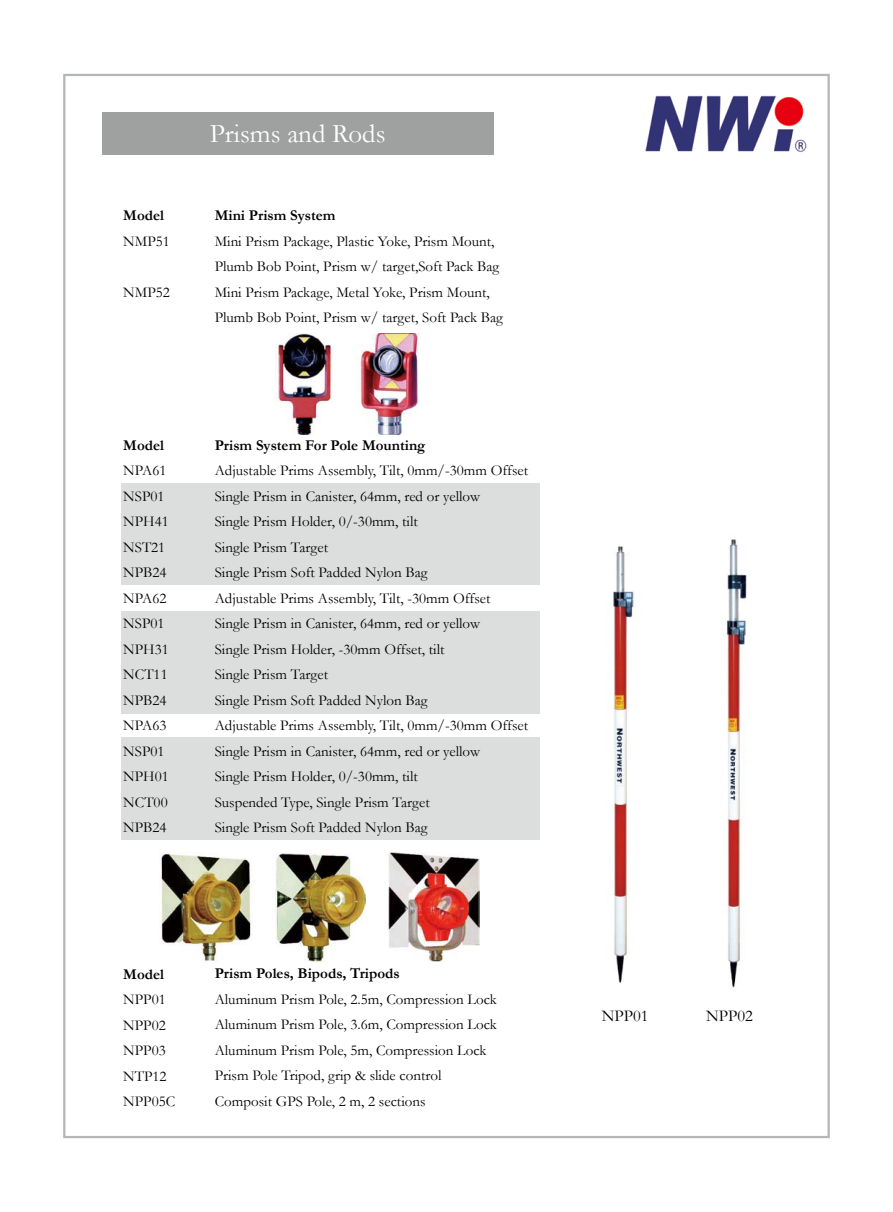
<style>
.page{position:relative;width:893px;height:1212px;background:#fff}
.page>*{position:absolute;margin:0;border:0;box-sizing:border-box;transform-origin:0 0}
.t1{font:27px "Garamond";color:#fff}
.t2{font:16.5px "Garamond";color:#000}
.t3{font:15px/25.5px "Garamond";color:#000}
.t4{font:700 15px "Garamond";color:#000}
</style>
<div class="page">
<div style="left:121px;top:483px;width:419px;height:102px;background:#dcdddd"></div>
<div style="left:121px;top:611px;width:419px;height:102px;background:#dcdddd"></div>
<div style="left:121px;top:738px;width:419px;height:102px;background:#dcdddd"></div>
<img style="left:645px;top:95px;width:162px;height:58px">
<div style="left:102px;top:113px;width:391px;height:42px;background:#9fa0a0"></div>
<img style="left:275px;top:333px;width:144px;height:102px">
<img style="left:160px;top:853px;width:91px;height:108px">
<img style="left:275px;top:853px;width:91px;height:108px">
<img style="left:389px;top:853px;width:90px;height:108px">
<img style="left:612px;top:539px;width:135px;height:449px">
<p class="t4" style="left:123px;top:207px;width:42px">Model</p>
<p class="t3" style="left:123px;top:228px;width:48px">NMP51</p>
<p class="t3" style="left:123px;top:279px;width:48px">NMP52</p>
<h1 class="t1" style="left:210px;top:118px;width:177px">Prisms and Rods</h1>
<p class="t4" style="left:215px;top:207px;width:122px">Mini Prism System</p>
<p class="t3" style="left:215px;top:228px;width:290px">Mini Prism Package, Plastic Yoke, Prism Mount, Plumb Bob Point, Prism w/ target,Soft Pack Bag Mini Prism Package, Metal Yoke, Prism Mount, Plumb Bob Point, Prism w/ target, Soft Pack Bag</p>
<p class="t4" style="left:123px;top:436px;width:42px">Model</p>
<p class="t3" style="left:123px;top:458px;width:47px">NPA61<br>NSP01<br>NPH41<br>NST21<br>NPB24<br>NPA62<br>NSP01<br>NPH31<br>NCT11<br>NPB24<br>NPA63<br>NSP01<br>NPH01<br>NCT00<br>NPB24</p>
<p class="t4" style="left:215px;top:436px;width:212px">Prism System For Pole Mounting</p>
<p class="t3" style="left:215px;top:458px;width:315px">Adjustable Prims Assembly, Tilt, 0mm/-30mm Offset Single Prism in Canister, 64mm, red or yellow<br>Single Prism Holder, 0/-30mm, tilt<br>Single Prism Target<br>Single Prism Soft Padded Nylon Bag<br>Adjustable Prims Assembly, Tilt, -30mm Offset Single Prism in Canister, 64mm, red or yellow<br>Single Prism Holder, -30mm Offset, tilt<br>Single Prism Target<br>Single Prism Soft Padded Nylon Bag<br>Adjustable Prims Assembly, Tilt, 0mm/-30mm Offset Single Prism in Canister, 64mm, red or yellow<br>Single Prism Holder, 0/-30mm, tilt<br>Suspended Type, Single Prism Target<br>Single Prism Soft Padded Nylon Bag</p>
<p class="t4" style="left:123px;top:965px;width:42px">Model</p>
<p class="t3" style="left:123px;top:987px;width:54px">NPP01<br>NPP02<br>NPP03<br>NTP12<br>NPP05C</p>
<p class="t4" style="left:215px;top:965px;width:186px">Prism Poles, Bipods, Tripods</p>
<p class="t3" style="left:215px;top:986px;width:284px">Aluminum Prism Pole, 2.5m, Compression Lock Aluminum Prism Pole, 3.6m, Compression Lock Aluminum Prism Pole, 5m, Compression Lock Prism Pole Tripod, grip &amp; slide control Composit GPS Pole, 2 m, 2 sections</p>
<p class="t2" style="left:602px;top:1006px;width:48px">NPP01</p>
<p class="t2" style="left:706px;top:1006px;width:48px">NPP02</p>
</div>
